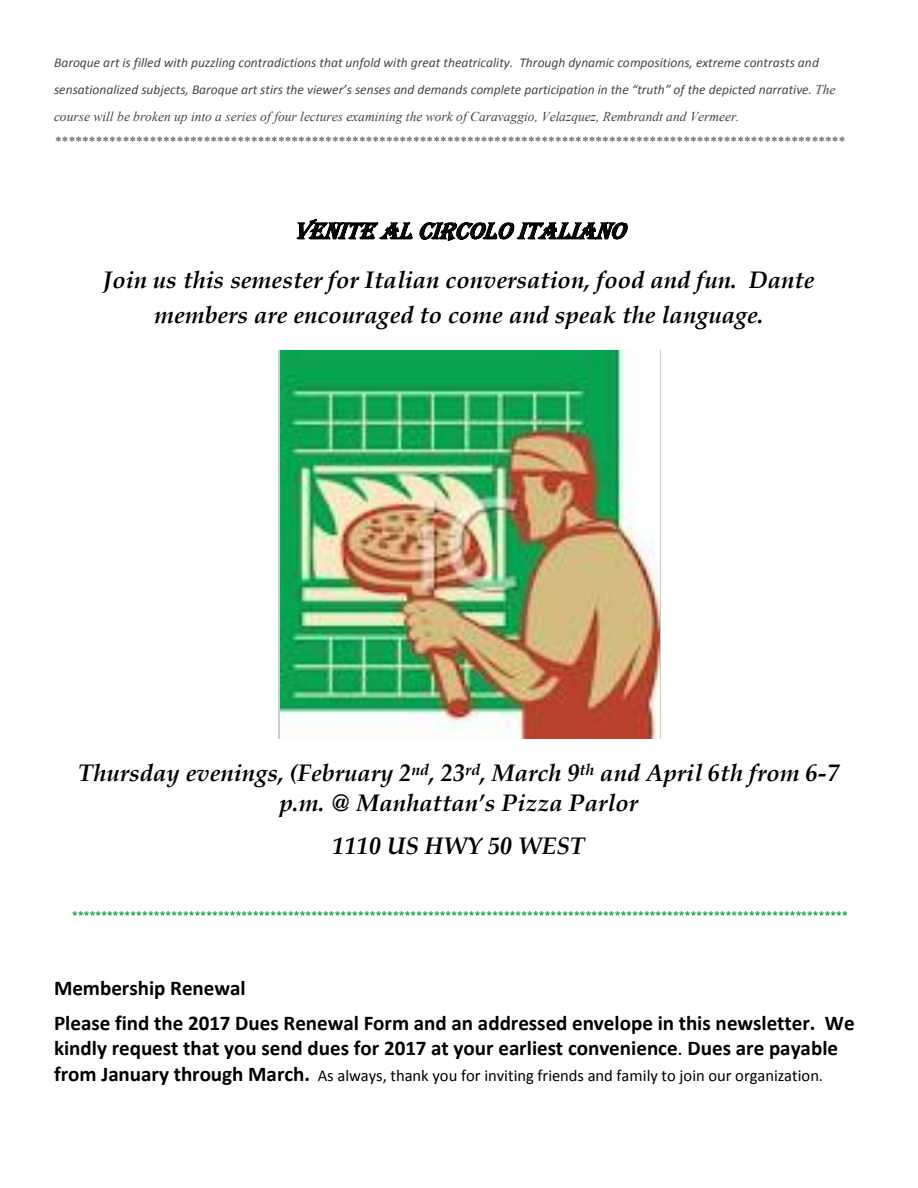
<style>
.page{position:relative;width:918px;height:1188px;background:#fff}
.page>*{position:absolute;margin:0;border:0;box-sizing:border-box;transform-origin:0 0}
.t1{font:italic 700 24px/35px "Book Antiqua";color:#000;text-align:center}
.t2{font:italic 24px "Algerian";color:#000}
.t3{font:700 21px/34.5px "Calibri";color:#000}
.t4{font:16.5px "Calibri";color:#000}
.t5{font:italic 15px "Arial";color:#093}
.t6{font:italic 13.5px/27.2px "Calibri";color:#464646}
.t7{font:italic 13.5px/25.5px "Times New Roman";color:#464646}
.s1{font-family:"Times New Roman"}
.s2{font-weight:400}
.s3{font-weight:700;font-size:21px}
</style>
<div class="page">
<svg style="left:296px;top:218px;width:117px;height:22px"></svg>
<svg style="left:419px;top:221px;width:209px;height:21px"></svg>
<img style="left:281px;top:350px;width:379px;height:388px">
<p class="t6" style="left:54px;top:48px;width:783px">Baroque art is filled with puzzling contradictions that unfold with great theatricality. Through dynamic compositions, extreme contrasts and sensationalized subjects, Baroque art stirs the viewer’s senses and demands complete participation in the “truth” of the depicted narrative. <span class="s1">The</span></p>
<p class="t7" style="left:54px;top:103px;width:792px">course will be broken up into a series of four lectures examining the work of Caravaggio, Velazquez, Rembrandt and Vermeer. *********************************************************************************************************************</p>
<h1 class="t2" style="left:293px;top:218px;width:342px">Venite al CirColo italiano</h1>
<h1 class="t1" style="left:103px;top:262px;width:713px">Join us this semester for Italian conversation, food and fun. Dante members are encouraged to come and speak the language.</h1>
<h1 class="t1" style="left:79px;top:759px;width:762px;line-height:29.1px">Thursday evenings, (February 2<sup>nd</sup>, 23<sup>rd</sup>, March 9<sup>th</sup> and April 6th from 6-7 p.m. @ Manhattan’s Pizza Parlor</h1>
<h1 class="t1" style="left:333px;top:829px;width:253px">1110 US HWY 50 WEST</h1>
<p class="t5" style="left:71px;top:908px;width:777px">*************************************************************************************************************************************</p>
<h2 class="t3" style="left:54px;top:971px;width:802px">Membership Renewal<br>Please find the 2017 Dues Renewal Form and an addressed envelope in this newsletter. We</h2>
<h2 class="t3" style="left:54px;top:1031px;width:786px">kindly request that you send dues for 2017 at your earliest convenience<span class="s2">.</span> Dues are payable</h2>
<p class="t4" style="left:54px;top:1065px;width:771px"><span class="s3">from January through March.</span> As always, thank you for inviting friends and family to join our organization.</p>
</div>
